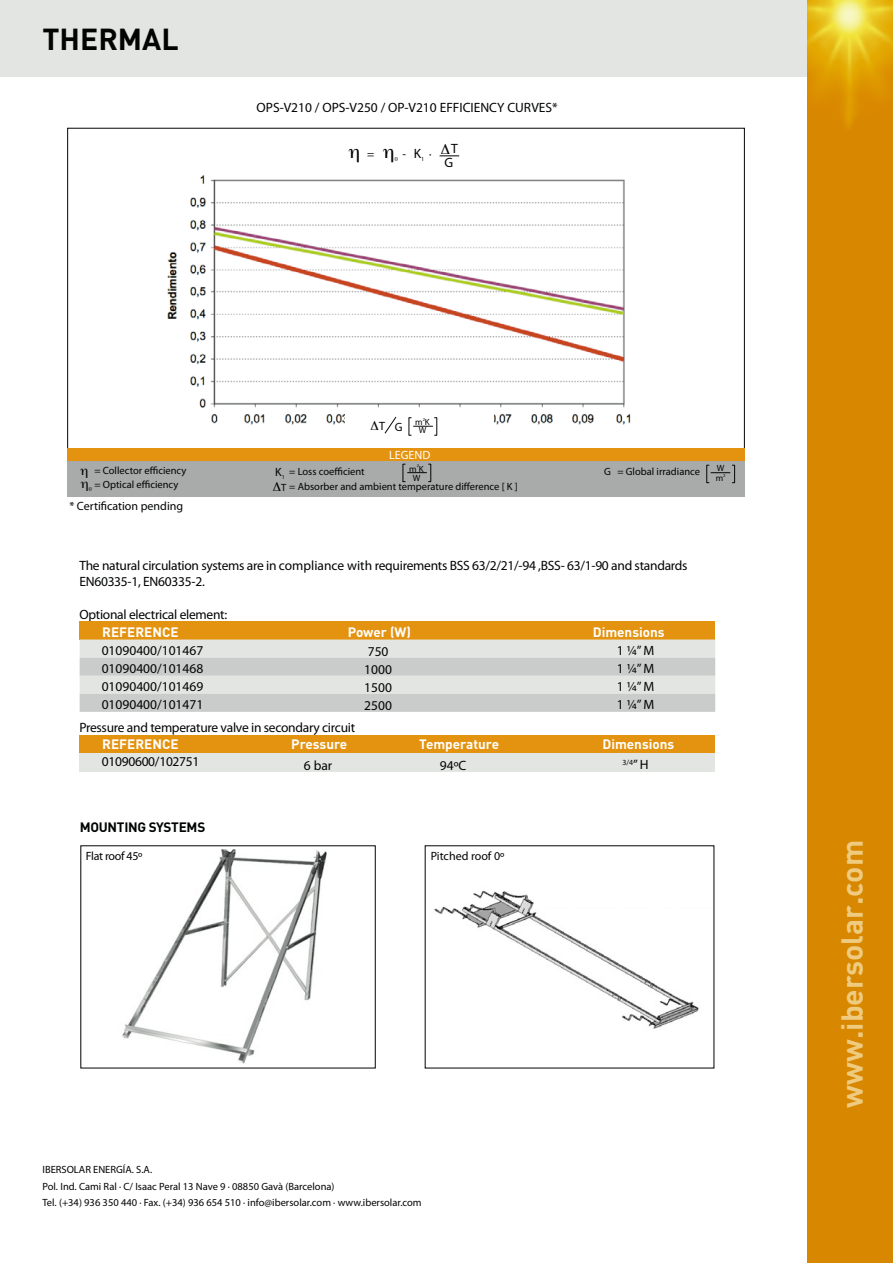
<style>
.page{position:relative;width:893px;height:1263px;background:#fff}
.page>*{position:absolute;margin:0;border:0;box-sizing:border-box;transform-origin:0 0}
.t1{font:700 30px "DIN";color:#eecb7f}
.t2{font:700 30px "DIN";color:#020403}
.t3{font:13.5px/16.2px "Myriad Pro";letter-spacing:-.02em;color:#020403}
.t4{font:13.5px "Myriad Pro";color:#020403}
.t5{font:700 13.5px "DIN";color:#fff}
.t6{font:700 13.5px "DIN";letter-spacing:-.02em;color:#020403}
.t7{font:12px "Myriad Pro";color:#020403}
.t8{font:12px "Myriad Pro";letter-spacing:-.025em;color:#020403}
.t9{font:12px "Myriad Pro";color:#fff}
.t10{font:10.5px "Myriad Pro";color:#020403}
.t11{font:9px "Myriad Pro";color:#020403}
.t12{font:7.8px "Myriad Pro";color:#020403}
.t13{font:6px "Myriad Pro";color:#020403}
.t14{font:4.5px "Myriad Pro";color:#020403}
.s1{font-size:13.5px}
</style>
<div class="page">
<div style="left:0;top:0;width:893px;height:77px;background:#e3e5e3"></div>
<img style="left:808px;top:0;width:85px;height:1263px">
<img style="left:167px;top:155px;width:464px;height:270px">
<div style="left:345px;top:409px;width:149px;height:36px;background:#fff"></div>
<svg style="left:409px;top:417px;width:28px;height:19px"></svg>
<div style="left:67px;top:448px;width:678px;height:14px;background:#e49310"></div>
<div style="left:67px;top:461px;width:678px;height:36px;background:#a9abaa"></div>
<svg style="left:403px;top:464px;width:28px;height:18px"></svg>
<svg style="left:706px;top:465px;width:29px;height:18px"></svg>
<img style="left:122px;top:849px;width:205px;height:215px">
<img style="left:434px;top:890px;width:265px;height:139px">
<div style="left:80px;top:735px;width:635px;height:18px;background:#e49310"></div>
<div style="left:80px;top:753px;width:635px;height:19px;background:#e3e5e3"></div>
<div style="left:80px;top:621px;width:635px;height:18px;background:#e49310"></div>
<svg style="left:80px;top:639px;width:635px;height:73px;background:#d6d8d5"></svg>
<svg style="left:384px;top:416px;width:12px;height:18px"></svg>
<svg style="left:440px;top:155px;width:19px;height:2px"></svg>
<svg style="left:349px;top:155px;width:10px;height:7px"></svg>
<svg style="left:383px;top:155px;width:15px;height:7px"></svg>
<h1 class="t2" style="left:43px;top:20px;width:138px">THERMAL</h1>
<p class="t4" style="left:256px;top:99px;width:303px">OPS-V210 / OPS-V250 / OP-V210 EFFICIENCY CURVES*</p>
<p class="t7" style="left:367px;top:147px;width:9px">=</p>
<p class="t7" style="left:402px;top:147px;width:20px">- <span class="s1">K</span></p>
<p class="t13" style="left:421px;top:155px;width:12px">1 <sup>·</sup></p>
<p class="t3" style="left:451px;top:140px;width:8px">T</p>
<p class="t3" style="left:444px;top:155px;width:10px">G</p>
<p class="t10" style="left:94px;top:464px;width:94px">= Collector efficiency</p>
<p class="t10" style="left:94px;top:478px;width:85px">= Optical efficiency</p>
<p class="t7" style="left:69px;top:499px;width:115px">* Certification pending</p>
<p class="t7" style="left:379px;top:419px;width:7px">T</p>
<p class="t7" style="left:395px;top:419px;width:9px">G</p>
<p class="t14" style="left:423px;top:416px;width:4px">2</p>
<p class="t11" style="left:419px;top:425px;width:9px">W</p>
<p class="t11" style="left:415px;top:417px;width:16px">m K</p>
<p class="t9" style="left:389px;top:447px;width:43px">LEGEND</p>
<p class="t14" style="left:417px;top:463px;width:4px">2</p>
<p class="t11" style="left:413px;top:472px;width:9px">W</p>
<p class="t10" style="left:281px;top:480px;width:238px">T = Absorber and ambient temperature difference [ K ]</p>
<p class="t7" style="left:275px;top:465px;width:11px">K<sub>1</sub></p>
<p class="t10" style="left:289px;top:465px;width:77px">= Loss coefficient</p>
<p class="t11" style="left:409px;top:463px;width:16px">m K</p>
<p class="t10" style="left:604px;top:465px;width:8px">G</p>
<p class="t10" style="left:617px;top:465px;width:84px">= Global irradiance</p>
<p class="t11" style="left:717px;top:463px;width:9px">W</p>
<p class="t14" style="left:723px;top:473px;width:4px">2</p>
<p class="t11" style="left:716px;top:473px;width:9px">m</p>
<p class="t3" style="left:79px;top:557px;width:610px">The natural circulation systems are in compliance with requirements BSS 63/2/21/-94 ,BSS- 63/1-90 and standards<br>EN60335-1, EN60335-2.</p>
<p class="t3" style="left:79px;top:606px;width:149px">Optional electrical element:</p>
<p class="t5" style="left:102px;top:623px;width:78px">REFERENCE</p>
<p class="t5" style="left:348px;top:623px;width:65px">Power (W)</p>
<p class="t5" style="left:593px;top:623px;width:73px">Dimensions</p>
<p class="t3" style="left:368px;top:643px;width:22px">750</p>
<p class="t3" style="left:364px;top:661px;width:29px">1000</p>
<p class="t3" style="left:364px;top:679px;width:29px">1500</p>
<p class="t3" style="left:364px;top:697px;width:29px">2500</p>
<p class="t4" style="left:102px;top:642px;width:103px">01090400/101467</p>
<p class="t4" style="left:102px;top:660px;width:103px">01090400/101468</p>
<p class="t4" style="left:102px;top:678px;width:103px">01090400/101469</p>
<p class="t4" style="left:102px;top:696px;width:103px">01090400/101471</p>
<p class="t3" style="left:617px;top:642px;width:39px">1¼”M</p>
<p class="t3" style="left:617px;top:660px;width:39px">1¼”M</p>
<p class="t3" style="left:617px;top:678px;width:39px">1¼”M</p>
<p class="t3" style="left:617px;top:696px;width:39px">1¼”M</p>
<p class="t3" style="left:79px;top:719px;width:277px">Pressure and temperature valve in secondary circuit</p>
<p class="t5" style="left:102px;top:735px;width:78px">REFERENCE</p>
<p class="t5" style="left:291px;top:735px;width:57px">Pressure</p>
<p class="t5" style="left:419px;top:735px;width:81px">Temperature</p>
<p class="t5" style="left:602px;top:735px;width:73px">Dimensions</p>
<p class="t3" style="left:102px;top:753px;width:99px">01090600/102751</p>
<p class="t3" style="left:304px;top:757px;width:30px">6 bar</p>
<p class="t12" style="left:623px;top:757px;width:12px">3/4</p>
<p class="t3" style="left:440px;top:757px;width:28px">94ºC</p>
<p class="t3" style="left:633px;top:756px;width:17px">”H</p>
<p class="t6" style="left:80px;top:818px;width:127px">MOUNTING SYSTEMS</p>
<p class="t8" style="left:86px;top:848px;width:58px">Flat roof 45º</p>
<p class="t7" style="left:431px;top:848px;width:75px">Pitched roof 0º</p>
<p class="t10" style="left:43px;top:1163px;width:111px">IBERSOLAR ENERGÍA. S.A.</p>
<p class="t10" style="left:43px;top:1180px;width:294px">Pol. Ind. Cami Ral · C/ Isaac Peral 13 Nave 9 · 08850 Gavà (Barcelona)</p>
<p class="t10" style="left:43px;top:1196px;width:381px">Tel. (+34) 936 350 440 · Fax. (+34) 936 654 510 · info@ibersolar.com · www.ibersolar.com</p>
<h1 class="t1" style="left:832px;top:1107px;width:269px;rotate:-90deg">www.ibersolar.com</h1>
</div>
